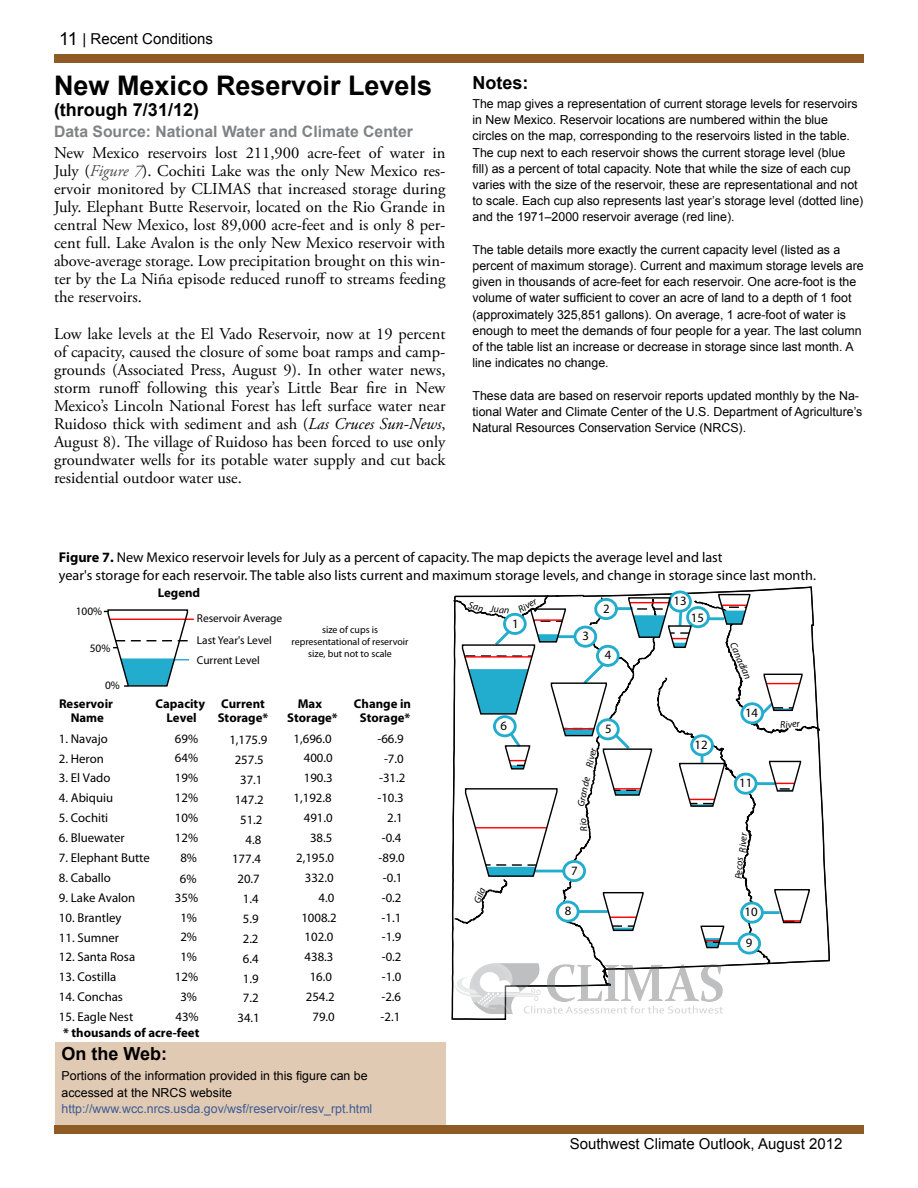
<style>
.page{position:relative;width:918px;height:1188px;background:#fff}
.page>*{position:absolute;margin:0;border:0;box-sizing:border-box;transform-origin:0 0}
.t1{font:700 27px "Arial";color:#000}
.t2{font:700 18px "Arial";color:#000}
.t3{font:16.5px/18px "Adobe Garamond Pro";color:#000;text-align:justify}
.t4{font:700 15.75px "Arial";color:#808285}
.t5{font:15px "Arial";color:#000}
.t6{font:14.25px/17.1px "Myriad Pro";color:#000}
.t7{font:13.05px "Myriad Pro";color:#000}
.t8{font:12.75px/20px "Myriad Pro";color:#000;text-align:center}
.t9{font:700 12.75px/14.2px "Myriad Pro";color:#000;text-align:center}
.t10{font:12.3px/16.2px "Arial";color:#000}
.t11{font:12.3px "Arial";color:#3d5c95}
.t12{font:11.4px "Myriad Pro";color:#000}
.t13{font:9.9px/12px "Myriad Pro";color:#000;text-align:center}
.t14{font:italic 9.9px "Myriad Pro";color:#000}
.s1{font-size:18px}
.s2{font-style:italic;color:#4d4d4f}
.s3{font-style:italic}
.s4{font-weight:700}
</style>
<div class="page">
<div style="left:55px;top:1042px;width:391px;height:91px;background:#e1cab4"></div>
<div style="left:54px;top:1125px;width:810px;height:9px;background:#8e5b24"></div>
<div style="left:54px;top:54px;width:810px;height:9px;background:#8e5b24"></div>
<svg style="left:452px;top:587px;width:377px;height:433px"></svg>
<div style="left:668px;top:591px;width:24px;height:22px;border:3px solid #22accd;border-radius:50%"></div>
<hr style="left:110px;top:619px;width:84px;height:1px;background:#f00">
<svg style="left:104px;top:609px;width:88px;height:78px"></svg>
<img style="left:452px;top:978px;width:284px;height:40px">
<svg style="left:452px;top:593px;width:369px;height:385px"></svg>
<p class="t5" style="left:59px;top:29px;width:155px"><span class="s1">11</span> | Recent Conditions</p>
<h1 class="t1" style="left:54px;top:68px;width:380px">New Mexico Reservoir Levels</h1>
<h2 class="t2" style="left:54px;top:98px;width:147px">(through 7/31/12)</h2>
<p class="t4" style="left:54px;top:121px;width:361px">Data Source: National Water and Climate Center</p>
<p class="t3" style="left:54px;top:144px;width:393px">New Mexico reservoirs lost 211,900 acre-feet of water in July (<span class="s2">Figure 7</span>). Cochiti Lake was the only New Mexico res&shy;ervoir monitored by CLIMAS that increased storage during July. Elephant Butte Reservoir, located on the Rio Grande in central New Mexico, lost 89,000 acre-feet and is only 8 per&shy;cent full. Lake Avalon is the only New Mexico reservoir with above-average storage. Low precipitation brought on this win&shy;ter by the La Niña episode reduced runoff to streams feeding the reservoirs.</p>
<p class="t3" style="left:54px;top:326px;width:393px">Low lake levels at the El Vado Reservoir, now at 19 percent of capacity, caused the closure of some boat ramps and camp&shy;grounds (Associated Press, August 9). In other water news, storm runoff following this year’s Little Bear fire in New Mexico’s Lincoln National Forest has left surface water near Ruidoso thick with sediment and ash (<span class="s3">Las Cruces Sun-News</span>, August 8). The village of Ruidoso has been forced to use only groundwater wells for its potable water supply and cut back residential outdoor water use.</p>
<h2 class="t2" style="left:472px;top:71px;width:57px">Notes:</h2>
<p class="t10" style="left:472px;top:96px;width:392px">The map gives a representation of current storage levels for reservoirs in New Mexico. Reservoir locations are numbered within the blue circles on the map, corresponding to the reservoirs listed in the table.<br>The cup next to each reservoir shows the current storage level (blue fill) as a percent of total capacity. Note that while the size of each cup varies with the size of the reservoir, these are representational and not to scale. Each cup also represents last year’s storage level (dotted line) and the 1971–2000 reservoir average (red line).</p>
<p class="t10" style="left:472px;top:242px;width:393px">The table details more exactly the current capacity level (listed as a percent of maximum storage). Current and maximum storage levels are given in thousands of acre-feet for each reservoir. One acre-foot is the volume of water sufficient to cover an acre of land to a depth of 1 foot (approximately 325,851 gallons). On average, 1 acre-foot of water is enough to meet the demands of four people for a year. The last column of the table list an increase or decrease in storage since last month. A line indicates no change.</p>
<p class="t10" style="left:472px;top:387px;width:391px">These data are based on reservoir reports updated monthly by the Na&shy;tional Water and Climate Center of the U.S. Department of Agriculture’s<br>Natural Resources Conservation Service (NRCS).</p>
<p class="t6" style="left:59px;top:549px;width:759px"><span class="s4">Figure 7.</span> New Mexico reservoir levels for July as a percent of capacity. The map depicts the average level and last<br>year's storage for each reservoir. The table also lists current and maximum storage levels, and change in storage since last month.</p>
<p class="t12" style="left:76px;top:604px;width:28px">100%</p>
<p class="t12" style="left:90px;top:641px;width:22px">50%</p>
<p class="t12" style="left:105px;top:678px;width:16px">0%</p>
<p class="t9" style="left:59px;top:696px;width:55px">Reservoir<br>Name</p>
<p class="t9" style="left:158px;top:585px;width:44px">Legend</p>
<p class="t12" style="left:197px;top:611px;width:87px">Reservoir Average</p>
<p class="t12" style="left:197px;top:633px;width:76px">Last Year's Level</p>
<p class="t13" style="left:292px;top:624px;width:118px">size of cups is representational of reservoir size, but not to scale</p>
<p class="t12" style="left:197px;top:653px;width:64px">Current Level</p>
<p class="t9" style="left:156px;top:696px;width:51px">Capacity<br>Level</p>
<p class="t9" style="left:218px;top:696px;width:52px;text-align:left">Current<br>Storage*</p>
<p class="t9" style="left:287px;top:696px;width:52px">Max<br>Storage*</p>
<p class="t9" style="left:354px;top:696px;width:59px">Change in<br>Storage*</p>
<p class="t8" style="left:59px;top:728px;width:50px">1. Navajo</p>
<p class="t8" style="left:59px;top:748px;width:46px">2. Heron</p>
<p class="t8" style="left:59px;top:768px;width:53px">3. El Vado</p>
<p class="t8" style="left:59px;top:788px;width:56px">4. Abiquiu</p>
<p class="t8" style="left:59px;top:808px;width:51px">5. Cochiti</p>
<p class="t8" style="left:59px;top:828px;width:67px">6. Bluewater</p>
<p class="t8" style="left:59px;top:848px;width:93px">7. Elephant Butte</p>
<p class="t8" style="left:59px;top:867px;width:53px">8. Caballo</p>
<p class="t8" style="left:59px;top:887px;width:78px">9. Lake Avalon</p>
<p class="t8" style="left:59px;top:907px;width:64px">10. Brantley</p>
<p class="t8" style="left:59px;top:927px;width:62px">11. Sumner</p>
<p class="t8" style="left:59px;top:947px;width:78px">12. Santa Rosa</p>
<p class="t8" style="left:59px;top:967px;width:59px">13. Costilla</p>
<p class="t8" style="left:59px;top:987px;width:66px">14. Conchas</p>
<p class="t8" style="left:59px;top:1007px;width:76px">15. Eagle Nest</p>
<p class="t9" style="left:63px;top:1025px;width:138px">* thousands of acre-feet</p>
<p class="t8" style="left:175px;top:728px;width:25px;text-align:justify">69% 64% 19%</p>
<p class="t7" style="left:175px;top:790px;width:25px">12%</p>
<p class="t8" style="left:175px;top:808px;width:25px">10%<br>12%<br>8%</p>
<p class="t8" style="left:175px;top:869px;width:25px;line-height:18.5px">6%<br>35%</p>
<p class="t8" style="left:175px;top:907px;width:25px">1%<br>2%<br>1%<br>12%<br>3%<br>43%</p>
<p class="t8" style="left:229px;top:730px;width:40px">1,175.9</p>
<p class="t8" style="left:235px;top:750px;width:30px">257.5</p>
<p class="t8" style="left:240px;top:769px;width:24px">37.1</p>
<p class="t8" style="left:235px;top:789px;width:30px">147.2</p>
<p class="t8" style="left:240px;top:809px;width:24px">51.2</p>
<p class="t8" style="left:246px;top:829px;width:17px">4.8</p>
<p class="t8" style="left:232px;top:849px;width:30px">177.4</p>
<p class="t8" style="left:237px;top:869px;width:24px">20.7</p>
<p class="t8" style="left:243px;top:889px;width:17px">1.4</p>
<p class="t8" style="left:243px;top:909px;width:17px">5.9</p>
<p class="t8" style="left:243px;top:928px;width:17px">2.2</p>
<p class="t8" style="left:243px;top:948px;width:17px">6.4</p>
<p class="t8" style="left:243px;top:968px;width:17px">1.9</p>
<p class="t8" style="left:243px;top:988px;width:17px">7.2</p>
<p class="t8" style="left:237px;top:1008px;width:24px">34.1</p>
<p class="t8" style="left:294px;top:728px;width:40px">1,696.0</p>
<p class="t8" style="left:304px;top:748px;width:30px">400.0</p>
<p class="t8" style="left:304px;top:768px;width:30px">190.3</p>
<p class="t8" style="left:294px;top:788px;width:40px">1,192.8</p>
<p class="t8" style="left:304px;top:808px;width:30px">491.0</p>
<p class="t8" style="left:310px;top:828px;width:24px">38.5</p>
<p class="t8" style="left:296px;top:847px;width:40px">2,195.0</p>
<p class="t8" style="left:305px;top:867px;width:30px">332.0</p>
<p class="t8" style="left:319px;top:887px;width:17px">4.0</p>
<p class="t8" style="left:301px;top:907px;width:37px">1008.2</p>
<p class="t8" style="left:305px;top:927px;width:30px">102.0</p>
<p class="t8" style="left:305px;top:947px;width:30px">438.3</p>
<p class="t8" style="left:310px;top:967px;width:24px">16.0</p>
<p class="t8" style="left:306px;top:987px;width:30px">254.2</p>
<p class="t8" style="left:313px;top:1007px;width:24px">79.0</p>
<p class="t8" style="left:377px;top:728px;width:29px">-66.9 -7.0 -31.2 -10.3<br>2.1 -0.4 -89.0 -0.1 -0.2 -1.1 -1.9 -0.2 -1.0 -2.6 -2.1</p>
<h2 class="t2" style="left:62px;top:1042px;width:107px">On the Web:</h2>
<p class="t10" style="left:62px;top:1068px;width:308px">Portions of the information provided in this figure can be accessed at the NRCS website</p>
<p class="t11" style="left:62px;top:1101px;width:312px">http://www.wcc.nrcs.usda.gov/wsf/reservoir/resv_rpt.html</p>
<p class="t14" style="left:491px;top:603px;width:21px;rotate:5deg">Juan</p>
<p class="t14" style="left:516px;top:605px;width:21px;rotate:-30deg">River</p>
<p class="t8" style="left:512px;top:613px;width:8px">1</p>
<p class="t8" style="left:582px;top:626px;width:8px">3</p>
<p class="t8" style="left:603px;top:598px;width:8px">2</p>
<p class="t8" style="left:605px;top:645px;width:8px">4</p>
<p class="t8" style="left:501px;top:715px;width:8px">6</p>
<p class="t8" style="left:605px;top:718px;width:8px">5</p>
<p class="t14" style="left:575px;top:805px;width:61px;rotate:-78deg">Grande River</p>
<p class="t14" style="left:471px;top:901px;width:17px;rotate:-69deg">Gila</p>
<p class="t8" style="left:571px;top:860px;width:8px">7</p>
<p class="t8" style="left:565px;top:901px;width:8px">8</p>
<p class="t8" style="left:673px;top:591px;width:15px">13</p>
<p class="t8" style="left:691px;top:608px;width:15px">15</p>
<p class="t8" style="left:695px;top:734px;width:15px">12</p>
<p class="t14" style="left:738px;top:640px;width:41px;rotate:66deg">Canadian</p>
<p class="t8" style="left:745px;top:703px;width:15px">14</p>
<p class="t8" style="left:739px;top:773px;width:15px">11</p>
<p class="t14" style="left:733px;top:879px;width:48px;rotate:-86deg">Pecos River</p>
<p class="t8" style="left:744px;top:902px;width:15px">10</p>
<p class="t8" style="left:746px;top:933px;width:8px">9</p>
<p class="t14" style="left:780px;top:719px;width:21px;rotate:-5deg">River</p>
<p class="t5" style="left:570px;top:1134px;width:274px">Southwest Climate Outlook, August 2012</p>
</div>
